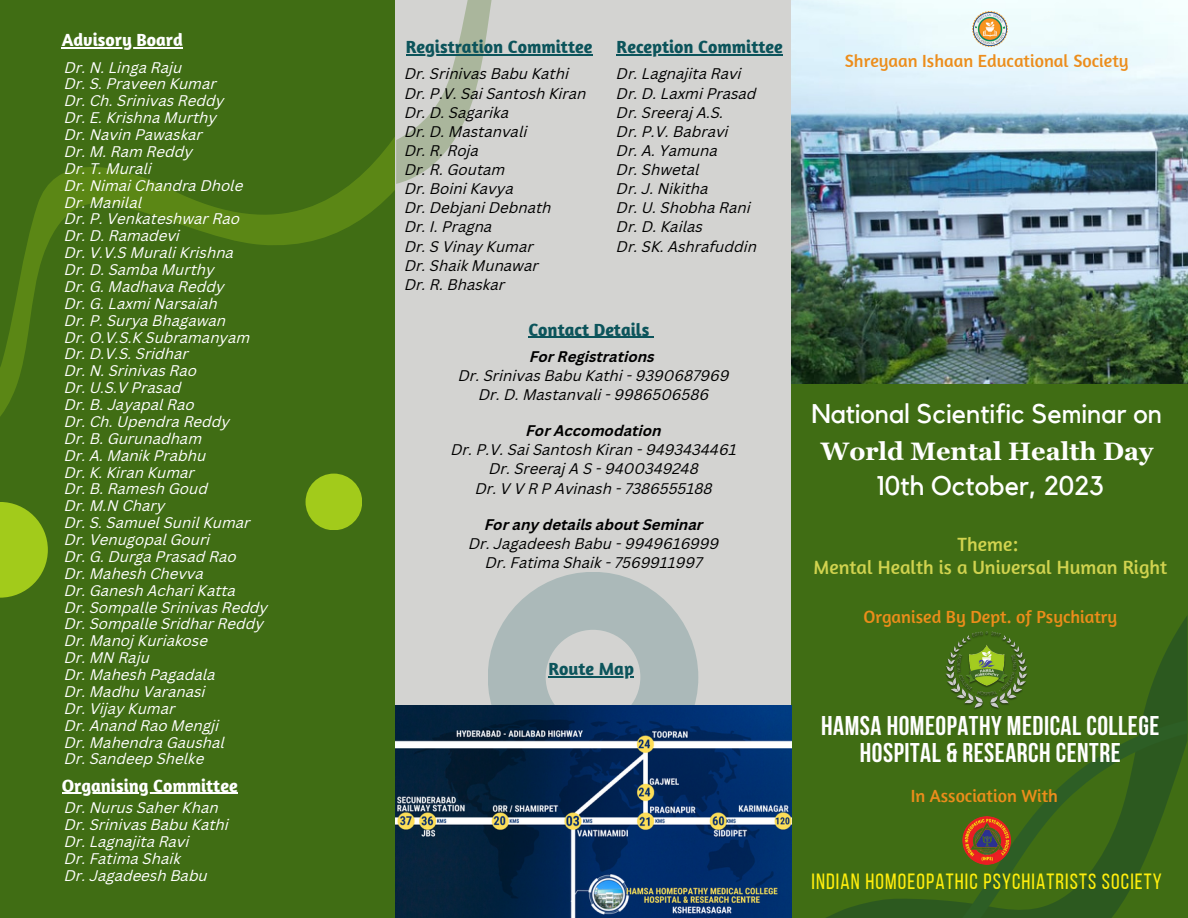
<style>
.page{position:relative;width:1188px;height:918px;background:#406d14}
.page>*{position:absolute;margin:0;border:0;box-sizing:border-box;transform-origin:0 0}
.t1{font:700 27px "Bebas Neue";letter-spacing:.02em;color:#fff}
.t2{font:26.85px "Kollektif";color:#fff}
.t3{font:700 25.2px "Georgia Pro";color:#fff}
.t4{font:22.05px "Bebas Neue";letter-spacing:.05em;color:#ffee0d}
.t5{font:19.65px "Amaranth";color:#d1d34f}
.t6{font:18px "Amaranth";color:#ec8d1b}
.t7{font:700 18px "Amaranth";color:#0c545b}
.t8{font:700 18px "Amaranth";color:#fff}
.t9{font:italic 15px "Canva Sans";color:#fff}
.t10{font:italic 15px "Canva Sans";color:#000}
.t11{font:italic 700 15px "Canva Sans";color:#000}
</style>
<div class="page">
<svg style="left:791px;top:616px;width:396px;height:302px"></svg>
<svg style="left:816px;top:720px;width:371px;height:198px"></svg>
<div style="left:306px;top:474px;width:56px;height:56px;background:#a2cb1b;border-radius:50%"></div>
<svg style="left:0;top:502px;width:48px;height:96px;fill:#a2cb1b"></svg>
<svg style="left:0;top:137px;width:395px;height:279px"></svg>
<div style="left:395px;top:0;width:396px;height:918px;background:#d3d3d1"></div>
<svg style="left:396px;top:0;width:387px;height:184px"></svg>
<svg style="left:488px;top:572px;width:210px;height:134px;fill:#abb9b9"></svg>
<img style="left:962px;top:816px;width:49px;height:49px;border-radius:50%">
<img style="left:791px;top:0;width:397px;height:384px">
<img style="left:933px;top:615px;width:108px;height:108px;border-radius:50%">
<img style="left:973px;top:11px;width:35px;height:35px">
<img style="left:395px;top:706px;width:396px;height:212px">
<hr style="left:62px;top:47px;width:121px;height:1px;background:#fff">
<hr style="left:617px;top:54px;width:166px;height:1px;background:#0c545b">
<hr style="left:406px;top:54px;width:186px;height:1px;background:#0c545b">
<hr style="left:528px;top:337px;width:121px;height:1px;background:#0c545b">
<hr style="left:62px;top:793px;width:176px;height:1px;background:#fff">
<hr style="left:548px;top:676px;width:86px;height:2px;background:#0c545b">
<p class="t8" style="left:62px;top:28px;width:123px">Advisory Board</p>
<p class="t9" style="left:65px;top:61px;width:119px">Dr. N. Linga Raju</p>
<p class="t9" style="left:65px;top:78px;width:154px">Dr. S. Praveen Kumar</p>
<p class="t9" style="left:65px;top:95px;width:161px">Dr. Ch. Srinivas Reddy</p>
<p class="t9" style="left:65px;top:112px;width:154px">Dr. E. Krishna Murthy</p>
<p class="t9" style="left:65px;top:129px;width:140px">Dr. Navin Pawaskar</p>
<p class="t9" style="left:65px;top:146px;width:130px">Dr. M. Ram Reddy</p>
<p class="t9" style="left:65px;top:162px;width:89px">Dr. T. Murali</p>
<p class="t9" style="left:65px;top:179px;width:180px">Dr. Nimai Chandra Dhole</p>
<p class="t9" style="left:65px;top:196px;width:79px">Dr. Manilal</p>
<p class="t9" style="left:65px;top:213px;width:177px">Dr. P. Venkateshwar Rao</p>
<p class="t9" style="left:65px;top:230px;width:117px">Dr. D. Ramadevi</p>
<p class="t9" style="left:65px;top:247px;width:171px">Dr. V.V.S Murali Krishna</p>
<p class="t9" style="left:65px;top:264px;width:152px">Dr. D. Samba Murthy</p>
<p class="t9" style="left:65px;top:281px;width:162px">Dr. G. Madhava Reddy</p>
<p class="t9" style="left:65px;top:297px;width:155px">Dr. G. Laxmi Narsaiah</p>
<p class="t9" style="left:65px;top:314px;width:163px">Dr. P. Surya Bhagawan</p>
<p class="t9" style="left:65px;top:331px;width:187px">Dr. O.V.S.K Subramanyam</p>
<p class="t9" style="left:65px;top:348px;width:126px">Dr. D.V.S. Sridhar</p>
<p class="t9" style="left:65px;top:365px;width:134px">Dr. N. Srinivas Rao</p>
<p class="t9" style="left:65px;top:382px;width:118px">Dr. U.S.V Prasad</p>
<p class="t9" style="left:65px;top:399px;width:132px">Dr. B. Jayapal Rao</p>
<p class="t9" style="left:65px;top:416px;width:167px">Dr. Ch. Upendra Reddy</p>
<p class="t9" style="left:65px;top:432px;width:139px">Dr. B. Gurunadham</p>
<p class="t9" style="left:65px;top:449px;width:143px">Dr. A. Manik Prabhu</p>
<p class="t9" style="left:65px;top:466px;width:132px">Dr. K. Kiran Kumar</p>
<p class="t9" style="left:65px;top:483px;width:145px">Dr. B. Ramesh Goud</p>
<p class="t9" style="left:65px;top:500px;width:102px">Dr. M.N Chary</p>
<p class="t9" style="left:65px;top:517px;width:187px">Dr. S. Samuel Sunil Kumar</p>
<p class="t9" style="left:65px;top:534px;width:147px">Dr. Venugopal Gouri</p>
<p class="t9" style="left:65px;top:551px;width:174px">Dr. G. Durga Prasad Rao</p>
<p class="t9" style="left:65px;top:567px;width:141px">Dr. Mahesh Chevva</p>
<p class="t9" style="left:65px;top:584px;width:173px">Dr. Ganesh Achari Katta</p>
<p class="t9" style="left:65px;top:601px;width:205px">Dr. Sompalle Srinivas Reddy</p>
<p class="t9" style="left:65px;top:618px;width:201px">Dr. Sompalle Sridhar Reddy</p>
<p class="t9" style="left:65px;top:635px;width:145px">Dr. Manoj Kuriakose</p>
<p class="t9" style="left:65px;top:652px;width:87px">Dr. MN Raju</p>
<p class="t9" style="left:65px;top:669px;width:152px">Dr. Mahesh Pagadala</p>
<p class="t9" style="left:65px;top:686px;width:143px">Dr. Madhu Varanasi</p>
<p class="t9" style="left:65px;top:702px;width:112px">Dr. Vijay Kumar</p>
<p class="t9" style="left:65px;top:719px;width:156px">Dr. Anand Rao Mengji</p>
<p class="t9" style="left:65px;top:736px;width:162px">Dr. Mahendra Gaushal</p>
<p class="t9" style="left:65px;top:753px;width:141px">Dr. Sandeep Shelke</p>
<p class="t8" style="left:62px;top:774px;width:177px">Organising Committee</p>
<p class="t9" style="left:65px;top:802px;width:156px">Dr. Nurus Saher Khan</p>
<p class="t9" style="left:65px;top:819px;width:166px">Dr. Srinivas Babu Kathi</p>
<p class="t9" style="left:65px;top:835px;width:127px">Dr. Lagnajita Ravi</p>
<p class="t9" style="left:65px;top:852px;width:118px">Dr. Fatima Shaik</p>
<p class="t9" style="left:65px;top:869px;width:145px">Dr. Jagadeesh Babu</p>
<p class="t7" style="left:406px;top:35px;width:188px">Registration Committee</p>
<p class="t7" style="left:617px;top:35px;width:168px">Reception Committee</p>
<p class="t10" style="left:405px;top:68px;width:166px">Dr. Srinivas Babu Kathi</p>
<p class="t10" style="left:405px;top:87px;width:183px">Dr. P.V. Sai Santosh Kiran</p>
<p class="t10" style="left:405px;top:106px;width:106px">Dr. D. Sagarika</p>
<p class="t10" style="left:405px;top:125px;width:124px">Dr. D. Mastanvali</p>
<p class="t10" style="left:405px;top:145px;width:76px">Dr. R. Roja</p>
<p class="t10" style="left:405px;top:164px;width:102px">Dr. R. Goutam</p>
<p class="t10" style="left:405px;top:183px;width:111px">Dr. Boini Kavya</p>
<p class="t10" style="left:405px;top:202px;width:148px">Dr. Debjani Debnath</p>
<p class="t10" style="left:405px;top:221px;width:89px">Dr. I. Pragna</p>
<p class="t10" style="left:405px;top:240px;width:130px">Dr. S Vinay Kumar</p>
<p class="t10" style="left:405px;top:259px;width:135px">Dr. Shaik Munawar</p>
<p class="t10" style="left:405px;top:278px;width:102px">Dr. R. Bhaskar</p>
<p class="t10" style="left:617px;top:68px;width:127px">Dr. Lagnajita Ravi</p>
<p class="t10" style="left:617px;top:87px;width:141px">Dr. D. Laxmi Prasad</p>
<p class="t10" style="left:617px;top:106px;width:109px">Dr. Sreeraj A.S.</p>
<p class="t10" style="left:617px;top:125px;width:114px">Dr. P.V. Babravi</p>
<p class="t10" style="left:617px;top:145px;width:103px">Dr. A. Yamuna</p>
<p class="t10" style="left:617px;top:164px;width:84px">Dr. Shwetal</p>
<p class="t10" style="left:617px;top:183px;width:93px">Dr. J. Nikitha</p>
<p class="t10" style="left:617px;top:202px;width:136px">Dr. U. Shobha Rani</p>
<p class="t10" style="left:617px;top:221px;width:88px">Dr. D. Kailas</p>
<p class="t10" style="left:617px;top:240px;width:142px">Dr. SK. Ashrafuddin</p>
<p class="t7" style="left:528px;top:318px;width:122px">Contact Details</p>
<p class="t11" style="left:530px;top:350px;width:126px">For Registrations</p>
<p class="t10" style="left:459px;top:370px;width:272px">Dr. Srinivas Babu Kathi - 9390687969</p>
<p class="t10" style="left:479px;top:389px;width:232px">Dr. D. Mastanvali - 9986506586</p>
<p class="t11" style="left:526px;top:425px;width:137px">For Accomodation</p>
<p class="t10" style="left:451px;top:444px;width:287px">Dr. P.V. Sai Santosh Kiran - 9493434461</p>
<p class="t10" style="left:489px;top:463px;width:211px">Dr. Sreeraj A S - 9400349248</p>
<p class="t10" style="left:475px;top:482px;width:239px">Dr. V V R P Avinash - 7386555188</p>
<p class="t11" style="left:485px;top:518px;width:220px">For any details about Seminar</p>
<p class="t10" style="left:469px;top:537px;width:252px">Dr. Jagadeesh Babu - 9949616999</p>
<p class="t10" style="left:485px;top:556px;width:219px">Dr. Fatima Shaik - 7569911997</p>
<p class="t7" style="left:548px;top:658px;width:87px">Route Map</p>
<p class="t6" style="left:845px;top:50px;width:285px">Shreyaan Ishaan Educational Society</p>
<p class="t2" style="left:811px;top:401px;width:352px">National Scientific Seminar on</p>
<p class="t3" style="left:821px;top:437px;width:334px">World Mental Health Day</p>
<p class="t2" style="left:877px;top:473px;width:229px">10th October, 2023</p>
<p class="t5" style="left:958px;top:532px;width:62px">Theme:</p>
<p class="t5" style="left:814px;top:555px;width:355px">Mental Health is a Universal Human Right</p>
<p class="t6" style="left:863px;top:605px;width:255px">Organised By Dept. of Psychiatry</p>
<p class="t1" style="left:821px;top:715px;width:340px">HAMSA HOMEOPATHY MEDICAL COLLEGE</p>
<p class="t1" style="left:860px;top:742px;width:262px">HOSPITAL &amp; RESEARCH CENTRE</p>
<p class="t6" style="left:911px;top:785px;width:149px">In Association With</p>
<p class="t4" style="left:811px;top:873px;width:352px">INDIAN HOMOEOPATHIC PSYCHIATRISTS SOCIETY</p>
</div>
